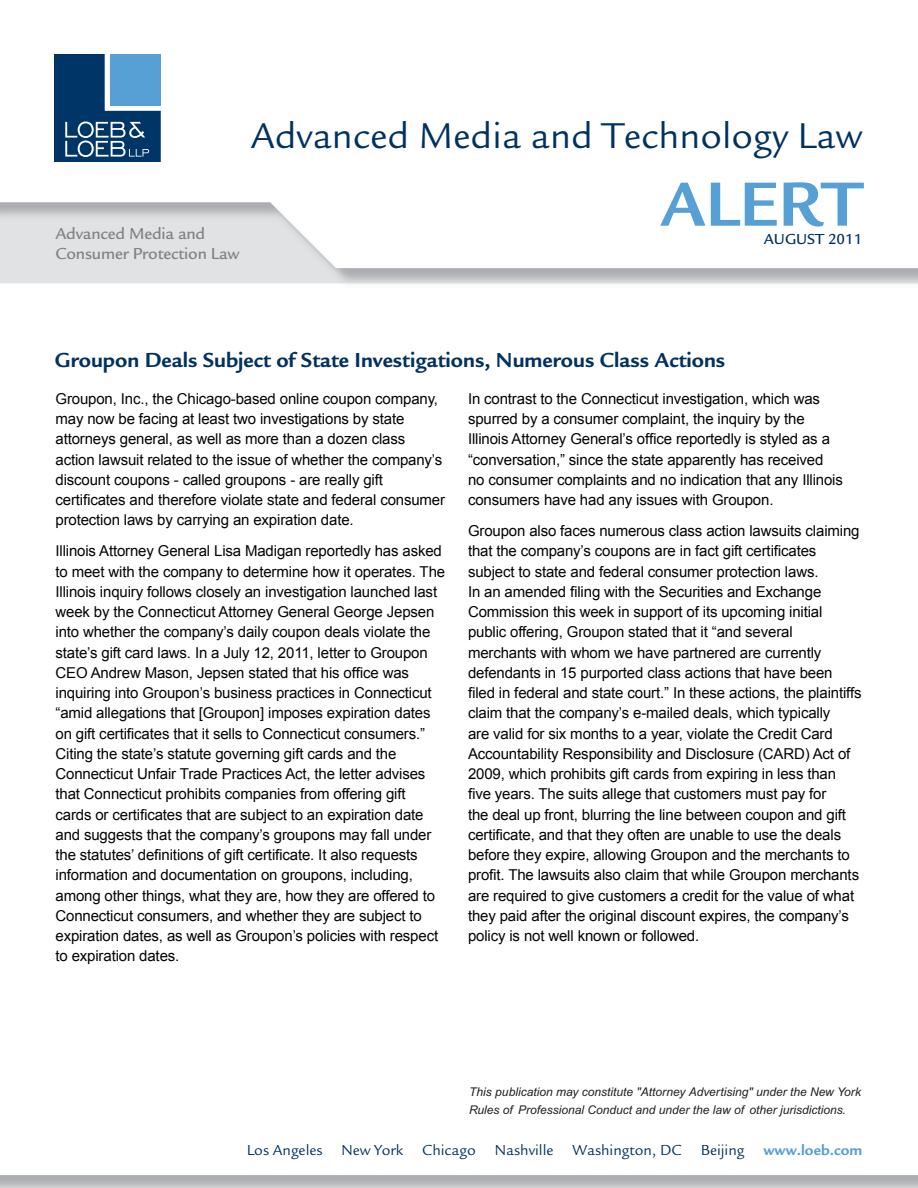
<style>
.page{position:relative;width:918px;height:1188px;background:#fff}
.page>*{position:absolute;margin:0;border:0;box-sizing:border-box;transform-origin:0 0}
.t1{font:700 64.5px "Legacy Sans";color:#56a0d5}
.t2{font:37.2px "Legacy Sans";color:#003160}
.t3{font:700 21px "Legacy Sans";color:#003160}
.t4{font:500 16.5px "Legacy Sans";letter-spacing:-.01em;color:#808285}
.t5{font:15px/20.2px "Arial";letter-spacing:-.01em;color:#040503}
.t6{font:15px "Legacy Sans";color:#003160}
.t7{font:700 15px "Legacy Sans";color:#56a0d5}
.t8{font:500 15px "Legacy Sans";color:#003160}
.t9{font:italic 12px/18px "Arial";color:#231f20}
</style>
<div class="page">
<svg style="left:54px;top:54px;width:107px;height:108px;background:#316591"></svg>
<p class="t4" style="left:56px;top:224px;width:151px">Advanced Media and</p>
<p class="t4" style="left:56px;top:244px;width:186px">Consumer Protection Law</p>
<h2 class="t2" style="left:251px;top:114px;width:613px">Advanced Media and Technology Law</h2>
<h1 class="t1" style="left:660px;top:165px;width:204px">ALERT</h1>
<p class="t8" style="left:764px;top:230px;width:100px">August 2011</p>
<h3 class="t3" style="left:55px;top:347px;width:672px">Groupon Deals Subject of State Investigations, Numerous Class Actions</h3>
<p class="t5" style="left:56px;top:389px;width:391px">Groupon, Inc., the Chicago-based online coupon company, may now be facing at least two investigations by state attorneys general, as well as more than a dozen class action lawsuit related to the issue of whether the company’s discount coupons - called groupons - are really gift certificates and therefore violate state and federal consumer protection laws by carrying an expiration date.</p>
<p class="t5" style="left:56px;top:541px;width:391px">Illinois Attorney General Lisa Madigan reportedly has asked to meet with the company to determine how it operates. The Illinois inquiry follows closely an investigation launched last week by the Connecticut Attorney General George Jepsen into whether the company’s daily coupon deals violate the state’s gift card laws. In a July 12, 2011, letter to Groupon CEO Andrew Mason, Jepsen stated that his office was inquiring into Groupon’s business practices in Connecticut “amid allegations that [Groupon] imposes expiration dates on gift certificates that it sells to Connecticut consumers.” Citing the state’s statute governing gift cards and the Connecticut Unfair Trade Practices Act, the letter advises that Connecticut prohibits companies from offering gift cards or certificates that are subject to an expiration date and suggests that the company’s groupons may fall under the statutes’ definitions of gift certificate. It also requests information and documentation on groupons, including, among other things, what they are, how they are offered to Connecticut consumers, and whether they are subject to expiration dates, as well as Groupon’s policies with respect to expiration dates.</p>
<p class="t5" style="left:468px;top:389px;width:376px">In contrast to the Connecticut investigation, which was spurred by a consumer complaint, the inquiry by the Illinois Attorney General’s office reportedly is styled as a “conversation,” since the state apparently has received no consumer complaints and no indication that any Illinois consumers have had any issues with Groupon.</p>
<p class="t5" style="left:468px;top:521px;width:395px">Groupon also faces numerous class action lawsuits claiming that the company’s coupons are in fact gift certificates subject to state and federal consumer protection laws.<br>In an amended filing with the Securities and Exchange Commission this week in support of its upcoming initial public offering, Groupon stated that it “and several merchants with whom we have partnered are currently defendants in 15 purported class actions that have been filed in federal and state court.” In these actions, the plaintiffs claim that the company’s e-mailed deals, which typically<br>are valid for six months to a year, violate the Credit Card Accountability Responsibility and Disclosure (CARD) Act of 2009, which prohibits gift cards from expiring in less than five years. The suits allege that customers must pay for<br>the deal up front, blurring the line between coupon and gift certificate, and that they often are unable to use the deals before they expire, allowing Groupon and the merchants to profit. The lawsuits also claim that while Groupon merchants are required to give customers a credit for the value of what they paid after the original discount expires, the company’s policy is not well known or followed.</p>
<p class="t9" style="left:469px;top:1082px;width:394px">This publication may constitute "Attorney Advertising" under the New York<br>Rules of Professional Conduct and under the law of other jurisdictions.</p>
<p class="t6" style="left:247px;top:1141px;width:77px">Los Angeles</p>
<p class="t6" style="left:342px;top:1141px;width:63px">New York</p>
<p class="t6" style="left:422px;top:1141px;width:55px">Chicago</p>
<p class="t6" style="left:495px;top:1141px;width:60px">Nashville</p>
<p class="t6" style="left:573px;top:1141px;width:111px">Washington, DC</p>
<p class="t6" style="left:701px;top:1141px;width:45px">Beijing</p>
<p class="t7" style="left:763px;top:1141px;width:101px">www.loeb.com</p>
</div>
